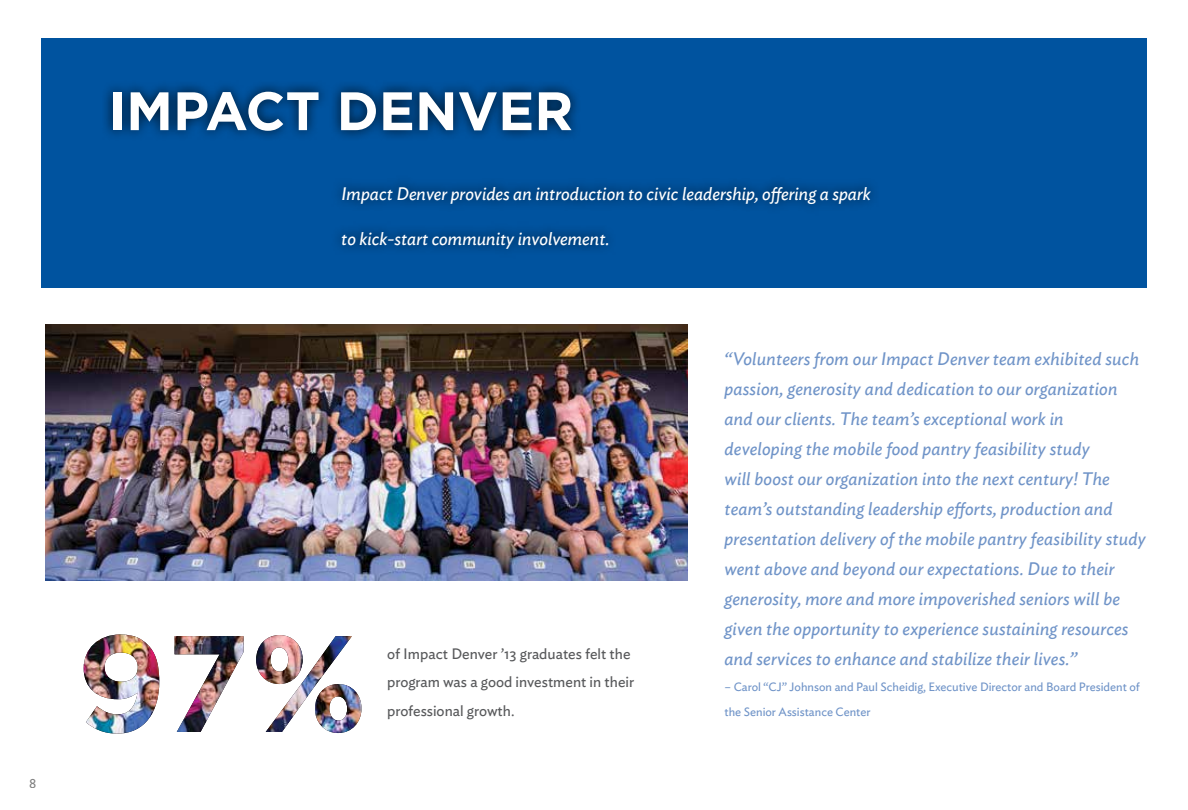
<style>
.page{position:relative;width:1188px;height:810px;background:#fff}
.page>*{position:absolute;margin:0;border:0;box-sizing:border-box;transform-origin:0 0}
.t1{font:700 54px "Gotham";color:#fff}
.t2{font:italic 18px/30px "Ideal Sans";letter-spacing:.01em;color:#7094c8}
.t3{font:italic 18px "Ideal Sans";color:#fff}
.t4{font:15px/28.5px "Ideal Sans";color:#58595b}
.t5{font:13.5px "Ideal Sans";color:#000}
.t6{font:12px/25.5px "Ideal Sans";color:#7094c8}
</style>
<div class="page">
<div style="left:41px;top:39px;width:1106px;height:249px;background:#00539f"></div>
<div style="left:331px;top:175px;width:550px;height:84px;background:#000;opacity:.75"></div>
<div style="left:101px;top:80px;width:481px;height:62px;background:#000;opacity:.75"></div>
<img style="left:84px;top:634px;width:278px;height:100px">
<img style="left:45px;top:324px;width:643px;height:256px">
<p class="t5" style="left:29px;top:773px;width:9px">8</p>
<h1 class="t1" style="left:108px;top:75px;width:467px">IMPACT DENVER</h1>
<p class="t3" style="left:341px;top:180px;width:531px">Impact Denver provides an introduction to civic leadership, offering a spark</p>
<p class="t3" style="left:341px;top:225px;width:270px">to kick-start community involvement.</p>
<p class="t4" style="left:387px;top:638px;width:249px">of Impact Denver ’13 graduates felt the program was a good investment in their professional growth.</p>
<p class="t2" style="left:724px;top:343px;width:423px">“Volunteers from our Impact Denver team exhibited such passion, generosity and dedication to our organization and our clients. The team’s exceptional work in<br>developing the mobile food pantry feasibility study<br>will boost our organization into the next century! The team’s outstanding leadership efforts, production and presentation delivery of the mobile pantry feasibility study went above and beyond our expectations. Due to their generosity, more and more impoverished seniors will be given the opportunity to experience sustaining resources and services to enhance and stabilize their lives.”</p>
<p class="t6" style="left:724px;top:673px;width:417px">– Carol “CJ” Johnson and Paul Scheidig, Executive Director and Board President of the Senior Assistance Center</p>
</div>
